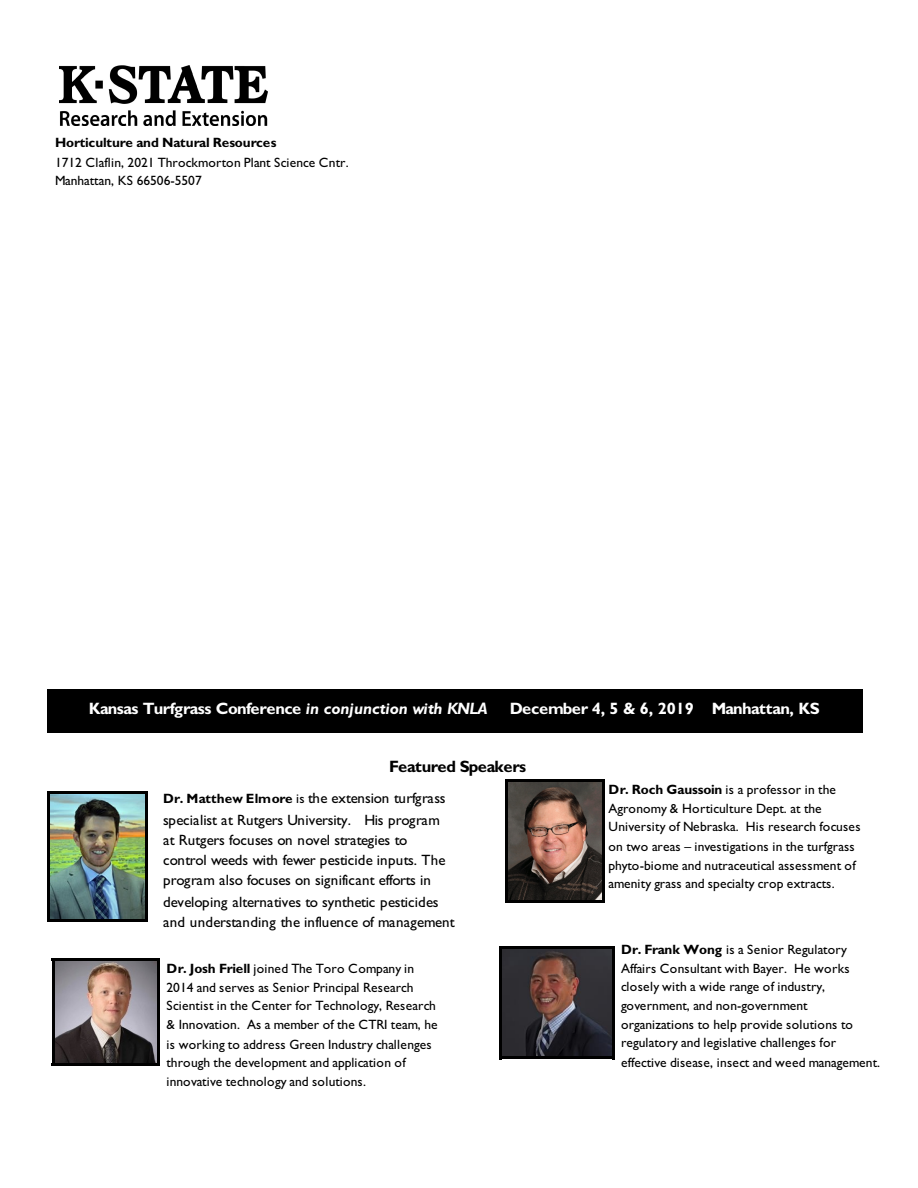
<style>
.page{position:relative;width:918px;height:1188px;background:#fff}
.page>*{position:absolute;margin:0;border:0;box-sizing:border-box;transform-origin:0 0}
.t1{font:700 16.5px "Gill Sans";letter-spacing:-.035em;color:#fff}
.t2{font:700 16.5px "Gill Sans";letter-spacing:-.035em;color:#000}
.t3{font:15px/20.7px "Gill Sans";color:#000}
.t4{font:13.5px/18.8px "Gill Sans";color:#000}
.t5{font:700 13.5px "Gill Sans";letter-spacing:-.01em;color:#000}
.s1{font-style:italic}
.s2{font-weight:700;font-size:13.5px}
.s3{font-size:13.5px}
.s4{font-weight:700}
</style>
<div class="page">
<img style="left:50px;top:794px;width:94px;height:125px">
<hr style="left:47px;top:791px;width:3px;height:131px;background:#000">
<hr style="left:145px;top:791px;width:3px;height:131px;background:#000">
<hr style="left:47px;top:791px;width:100px;height:3px;background:#000">
<hr style="left:47px;top:919px;width:100px;height:3px;background:#000">
<img style="left:508px;top:782px;width:93px;height:118px">
<hr style="left:505px;top:780px;width:3px;height:123px;background:#000">
<hr style="left:602px;top:780px;width:2px;height:123px;background:#000">
<hr style="left:505px;top:780px;width:99px;height:2px;background:#000">
<hr style="left:505px;top:901px;width:99px;height:2px;background:#000">
<img style="left:502px;top:949px;width:110px;height:107px">
<hr style="left:500px;top:946px;width:2px;height:113px;background:#000">
<hr style="left:612px;top:946px;width:3px;height:113px;background:#000">
<hr style="left:500px;top:946px;width:115px;height:3px;background:#000">
<hr style="left:500px;top:1057px;width:115px;height:2px;background:#000">
<img style="left:54px;top:961px;width:103px;height:102px">
<hr style="left:52px;top:958px;width:2px;height:108px;background:#000">
<hr style="left:157px;top:958px;width:3px;height:108px;background:#000">
<hr style="left:52px;top:958px;width:108px;height:3px;background:#000">
<hr style="left:52px;top:1063px;width:108px;height:3px;background:#000">
<img style="left:59px;top:65px;width:209px;height:60px">
<div style="left:45px;top:687px;width:820px;height:48px;background:#000"></div>
<hr style="left:45px;top:687px;width:1px;height:48px;background:#fff">
<hr style="left:863px;top:687px;width:2px;height:48px;background:#fff">
<hr style="left:45px;top:687px;width:819px;height:2px;background:#fff">
<hr style="left:45px;top:734px;width:819px;height:1px;background:#fff">
<p class="t5" style="left:55px;top:138px;width:223px">Horticulture and Natural Resources</p>
<p class="t4" style="left:55px;top:154px;width:295px;line-height:18px">1712 Claflin, 2021 Throckmorton Plant Science Cntr.<br>Manhattan, KS 66506-5507</p>
<p class="t1" style="left:89px;top:703px;width:400px">Kansas Turfgrass Conference <span class="s1">in conjunction with KNLA</span></p>
<p class="t1" style="left:510px;top:703px;width:311px">December 4, 5 &amp; 6, 2019 Manhattan, KS</p>
<p class="t2" style="left:389px;top:760px;width:139px">Featured Speakers</p>
<p class="t3" style="left:163px;top:789px;width:293px"><span class="s2">Dr. Matthew Elmore</span> <span class="s3">is</span> the extension turfgrass specialist at Rutgers University. His program at Rutgers focuses on novel strategies to<br>control weeds with fewer pesticide inputs. The program also focuses on significant efforts in developing alternatives to synthetic pesticides and understanding the influence of management</p>
<p class="t4" style="left:609px;top:782px;width:253px"><span class="s4">Dr. Roch Gaussoin</span> is a professor in the Agronomy &amp; Horticulture Dept. at the University of Nebraska. His research focuses on two areas – investigations in the turfgrass phyto-biome and nutraceutical assessment of amenity grass and specialty crop extracts.</p>
<p class="t4" style="left:621px;top:942px;width:261px"><span class="s4">Dr. Frank Wong</span> is a Senior Regulatory Affairs Consultant with Bayer. He works closely with a wide range of industry, government, and non-government organizations to help provide solutions to regulatory and legislative challenges for effective disease, insect and weed management.</p>
<p class="t4" style="left:166px;top:961px;width:273px"><span class="s4">Dr. Josh Friell</span> joined The Toro Company in 2014 and serves as Senior Principal Research Scientist in the Center for Technology, Research &amp; Innovation. As a member of the CTRI team, he is working to address Green Industry challenges through the development and application of innovative technology and solutions.</p>
</div>
